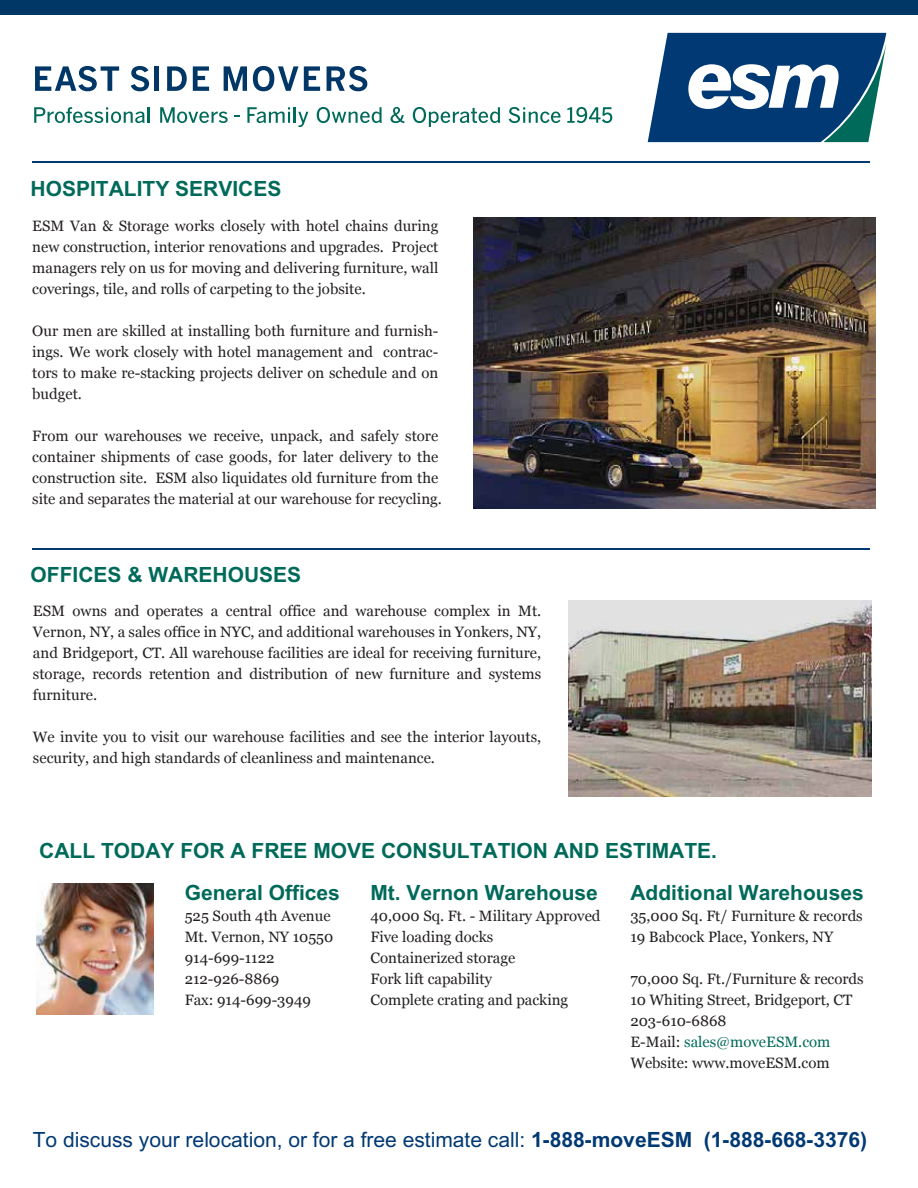
<style>
.page{position:relative;width:918px;height:1188px;background:#fff}
.page>*{position:absolute;margin:0;border:0;box-sizing:border-box;transform-origin:0 0}
.t1{font:700 21px/42.3px "M Arial";color:#006a5a}
.t2{font:21px "M Arial";color:#003973}
.t3{font:15px/21px "Georgia";color:#231f20}
.s1{color:#006a5a}
.s2{font-weight:700}
</style>
<div class="page">
<div style="left:0;top:0;width:917px;height:15px;background:#003767"></div>
<svg style="left:648px;top:33px;width:238px;height:109px"></svg>
<svg style="left:35px;top:66px;width:84px;height:25px"></svg>
<svg style="left:131px;top:66px;width:18px;height:25px"></svg>
<hr style="left:155px;top:66px;width:4px;height:25px;background:#003767">
<svg style="left:167px;top:66px;width:20px;height:25px"></svg>
<svg style="left:193px;top:66px;width:16px;height:25px"></svg>
<svg style="left:224px;top:66px;width:23px;height:25px"></svg>
<svg style="left:253px;top:66px;width:67px;height:25px"></svg>
<svg style="left:327px;top:66px;width:40px;height:25px"></svg>
<svg style="left:34px;top:107px;width:116px;height:16px"></svg>
<svg style="left:160px;top:107px;width:68px;height:16px"></svg>
<svg style="left:234px;top:115px;width:6px;height:2px"></svg>
<svg style="left:247px;top:107px;width:61px;height:20px"></svg>
<svg style="left:317px;top:107px;width:65px;height:16px"></svg>
<svg style="left:391px;top:107px;width:13px;height:16px"></svg>
<svg style="left:413px;top:107px;width:87px;height:20px"></svg>
<svg style="left:509px;top:107px;width:52px;height:16px"></svg>
<svg style="left:567px;top:107px;width:45px;height:16px"></svg>
<hr style="left:32px;top:162px;width:837px;height:1px;background:#003973">
<hr style="left:32px;top:548px;width:837px;height:2px;background:#003973">
<img style="left:37px;top:883px;width:117px;height:132px">
<img style="left:474px;top:217px;width:402px;height:291px">
<img style="left:568px;top:601px;width:304px;height:196px">
<h1 class="t1" style="left:31px;top:167px;width:252px">HOSPITALITY SERVICES</h1>
<p class="t3" style="left:32px;top:216px;width:408px;text-align:justify">ESM Van &amp; Storage works closely with hotel chains during new construction, interior renovations and upgrades. Project managers rely on us for moving and delivering furniture, wall coverings, tile, and rolls of carpeting to the jobsite.</p>
<p class="t3" style="left:32px;top:321px;width:408px;text-align:justify">Our men are skilled at installing both furniture and furnish&shy;ings. We work closely with hotel management and contrac&shy;tors to make re-stacking projects deliver on schedule and on budget.</p>
<p class="t3" style="left:32px;top:426px;width:411px">From our warehouses we receive, unpack, and safely store container shipments of case goods, for later delivery to the construction site. ESM also liquidates old furniture from the site and separates the material at our warehouse for recycling.</p>
<h1 class="t1" style="left:31px;top:554px;width:272px">OFFICES &amp; WAREHOUSES</h1>
<p class="t3" style="left:33px;top:601px;width:510px;text-align:justify">ESM owns and operates a central office and warehouse complex in Mt.<br>Vernon, NY, a sales office in NYC, and additional warehouses in Yonkers, NY, and Bridgeport, CT. All warehouse facilities are ideal for receiving furniture, storage, records retention and distribution of new furniture and systems furniture.</p>
<p class="t3" style="left:33px;top:727px;width:510px">We invite you to visit our warehouse facilities and see the interior layouts, security, and high standards of cleanliness and maintenance.</p>
<h1 class="t1" style="left:630px;top:829px;width:235px;text-indent:-591px">CALL TODAY FOR A FREE MOVE CONSULTATION AND ESTIMATE.<br>Additional Warehouses</h1>
<p class="t3" style="left:630px;top:906px;width:234px">35,000 Sq. Ft/ Furniture &amp; records<br>19 Babcock Place, Yonkers, NY</p>
<p class="t3" style="left:630px;top:969px;width:235px">70,000 Sq. Ft./Furniture &amp; records<br>10 Whiting Street, Bridgeport, CT<br>203-610-6868<br>E-Mail: <span class="s1">sales@moveESM.com<br></span>Website: www.moveESM.com</p>
<h1 class="t1" style="left:185px;top:871px;width:157px">General Offices</h1>
<p class="t3" style="left:185px;top:906px;width:150px">525 South 4th Avenue<br>Mt. Vernon, NY 10550<br>914-699-1122<br>212-926-8869<br>Fax: 914-699-3949</p>
<h1 class="t1" style="left:370px;top:871px;width:229px">Mt. Vernon Warehouse</h1>
<p class="t3" style="left:370px;top:906px;width:232px">40,000 Sq. Ft. - Military Approved<br>Five loading docks<br>Containerized storage<br>Fork lift capability<br>Complete crating and packing</p>
<h1 class="t2" style="left:33px;top:1128px;width:836px">To discuss your relocation, or for a free estimate call: <span class="s2">1-888-moveESM (1-888-668-3376)</span></h1>
</div>
